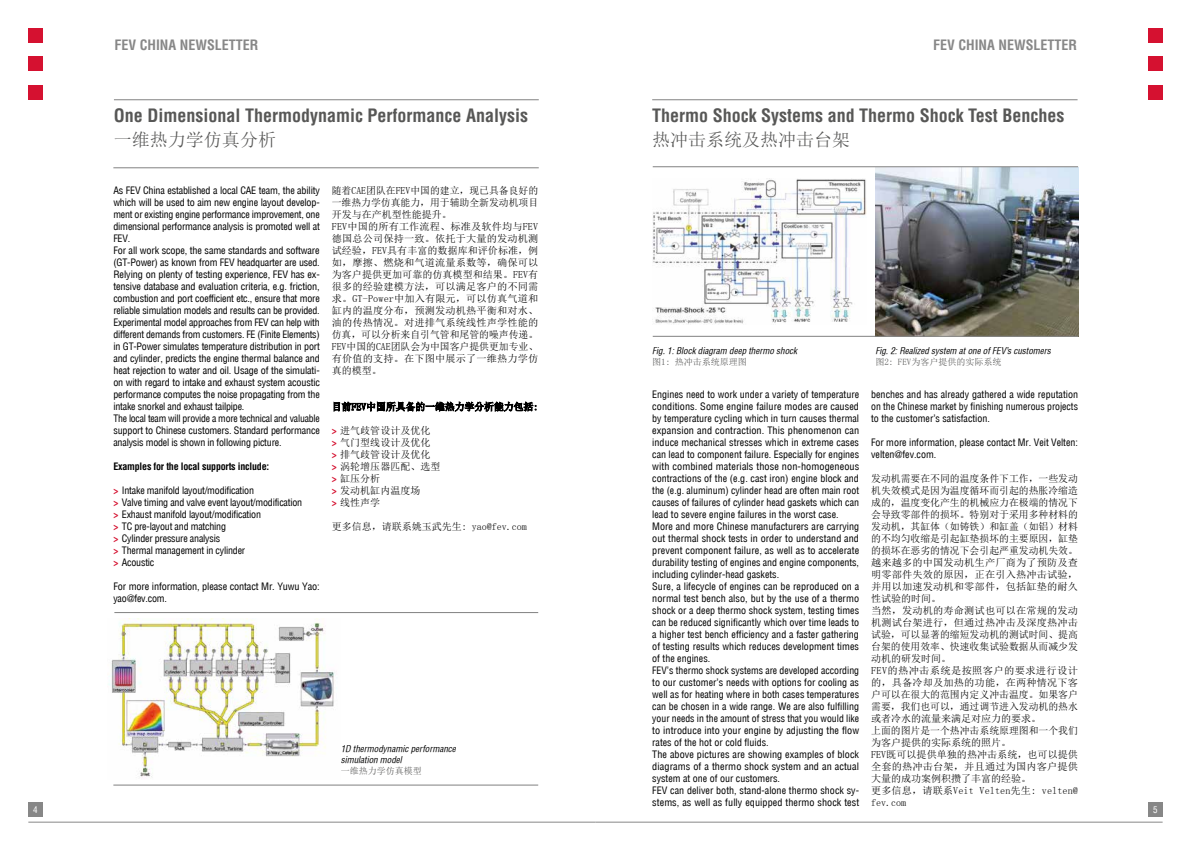
<style>
.page{position:relative;width:1191px;height:842px;background:#fff}
.page>*{position:absolute;margin:0;border:0;box-sizing:border-box;transform-origin:0 0}
.t1{font:700 condensed 18px "Helvetica LT Std";color:#575756}
.t2{font:18px "Sim Sun";color:#575756}
.t3{font:700 condensed 14px "Helvetica LT Std";color:#878787}
.t4{font:10px/12px "Helv Cond";color:#000}
.t5{font:10px/12px "Helv Cond";letter-spacing:-.02em;color:#000}
.t6{font:10px/12px "Sim Sun";color:#000}
.t7{font:700 condensed 10px "Helvetica LT Std";letter-spacing:-.02em;color:#000}
.t8{font:italic 9px/11px "Helv Cond";color:#000}
.t9{font:9px "Sim Sun";color:#575756}
.t10{font:9px "Helv Cond";color:#fff}
.s1{font-family:"Helvetica LT Std";font-weight:700;font-stretch:condensed;color:#d51130}
</style>
<div class="page">
<div style="left:28px;top:802px;width:15px;height:14px;background:#878787"></div>
<div style="left:1148px;top:802px;width:14px;height:14px;background:#878787"></div>
<hr style="left:28px;top:822px;width:567px;height:1px;background:#878787">
<hr style="left:595px;top:822px;width:567px;height:1px;background:#878787">
<div style="left:1148px;top:28px;width:14px;height:15px;background:#d51130"></div>
<div style="left:1148px;top:57px;width:14px;height:14px;background:#d51130"></div>
<div style="left:1148px;top:85px;width:14px;height:14px;background:#d51130"></div>
<div style="left:29px;top:28px;width:14px;height:15px;background:#d51130"></div>
<div style="left:29px;top:57px;width:14px;height:14px;background:#d51130"></div>
<div style="left:29px;top:85px;width:14px;height:14px;background:#d51130"></div>
<hr style="left:114px;top:99px;width:425px;height:1px;background:#878787">
<hr style="left:652px;top:99px;width:425px;height:1px;background:#878787">
<hr style="left:113px;top:167px;width:426px;height:1px;background:#878787">
<svg style="left:334px;top:401px;width:203px;height:11px"></svg>
<hr style="left:114px;top:612px;width:424px;height:1px;background:#878787">
<hr style="left:113px;top:784px;width:425px;height:2px;background:#878787">
<img style="left:108px;top:618px;width:227px;height:160px">
<img style="left:875px;top:167px;width:203px;height:169px">
<img style="left:652px;top:178px;width:214px;height:146px">
<hr style="left:652px;top:166px;width:426px;height:1px;background:#878787">
<hr style="left:652px;top:336px;width:426px;height:1px;background:#878787">
<h2 class="t3" style="left:114px;top:36px;width:145px">FEV CHINA NEWSLETTER</h2>
<h2 class="t3" style="left:933px;top:36px;width:145px">FEV CHINA NEWSLETTER</h2>
<h1 class="t1" style="left:114px;top:104px;width:415px">One Dimensional Thermodynamic Performance Analysis</h1>
<h1 class="t2" style="left:114px;top:131px;width:164px">一维热力学仿真分析</h1>
<h1 class="t1" style="left:652px;top:104px;width:414px">Thermo Shock Systems and Thermo Shock Test Benches</h1>
<h1 class="t2" style="left:652px;top:131px;width:199px">热冲击系统及热冲击台架</h1>
<p class="t6" style="left:332px;top:185px;width:208px">随着CAE团队在FEV中国的建立，现已具备良好的一维热力学仿真能力，用于辅助全新发动机项目开发与在产机型性能提升。<br>FEV中国的所有工作流程、标准及软件均与FEV德国总公司保持一致。依托于大量的发动机测试经验，FEV具有丰富的数据库和评价标准，例如，摩擦、燃烧和气道流量系数等，确保可以为客户提供更加可靠的仿真模型和结果。FEV有很多的经验建模方法，可以满足客户的不同需求。GT-Power中加入有限元，可以仿真气道和缸内的温度分布，预测发动机热平衡和对水、油的传热情况。对进排气系统线性声学性能的仿真，可以分析来自引气管和尾管的噪声传递。<br>FEV中国的CAE团队会为中国客户提供更加专业、有价值的支持。在下图中展示了一维热力学仿真的模型。</p>
<p class="t5" style="left:113px;top:184px;width:208px">As FEV China established a local CAE team, the ability which will be used to aim new engine layout develop&shy;ment or existing engine performance improvement, one dimensional performance analysis is promoted well at FEV.<br>For all work scope, the same standards and software (GT-Power) as known from FEV headquarter are used.<br>Relying on plenty of testing experience, FEV has ex&shy;tensive database and evaluation criteria, e.g. friction, combustion and port coefficient etc., ensure that more reliable simulation models and results can be provided.<br>Experimental model approaches from FEV can help with different demands from customers. FE (Finite Elements) in GT-Power simulates temperature distribution in port and cylinder, predicts the engine thermal balance and heat rejection to water and oil. Usage of the simulati&shy;on with regard to intake and exhaust system acoustic performance computes the noise propagating from the intake snorkel and exhaust tailpipe.<br>The local team will provide a more technical and valuable support to Chinese customers. Standard performance analysis model is shown in following picture.</p>
<p class="t7" style="left:113px;top:460px;width:157px">Examples for the local supports include:</p>
<p class="t5" style="left:113px;top:484px;width:190px"><span class="s1">&gt;</span> Intake manifold layout/modification<br><span class="s1">&gt;</span> Valve timing and valve event layout/modification <span class="s1">&gt;</span> Exhaust manifold layout/modification<br><span class="s1">&gt;</span> TC pre-layout and matching<br><span class="s1">&gt;</span> Cylinder pressure analysis<br><span class="s1">&gt;</span> Thermal management in cylinder<br><span class="s1">&gt;</span> Acoustic</p>
<p class="t4" style="left:113px;top:580px;width:208px">For more information, please contact Mr. Yuwu Yao: yao@fev.com.</p>
<p class="t8" style="left:875px;top:345px;width:177px">Fig. 2: Realized system at one of FEV’s customers</p>
<p class="t9" style="left:875px;top:358px;width:127px">图2: FEV为客户提供的实际系统</p>
<p class="t8" style="left:652px;top:345px;width:146px">Fig. 1: Block diagram deep thermo shock</p>
<p class="t9" style="left:652px;top:358px;width:96px">图1: 热冲击系统原理图</p>
<p class="t4" style="left:652px;top:388px;width:208px">Engines need to work under a variety of temperature conditions. Some engine failure modes are caused by temperature cycling which in turn causes thermal expansion and contraction. This phenomenon can induce mechanical stresses which in extreme cases can lead to component failure. Especially for engines with combined materials those non-homogeneous contractions of the (e.g. cast iron) engine block and the (e.g. aluminum) cylinder head are often main root causes of failures of cylinder head gaskets which can lead to severe engine failures in the worst case.<br>More and more Chinese manufacturers are carrying out thermal shock tests in order to understand and prevent component failure, as well as to accelerate durability testing of engines and engine components, including cylinder-head gaskets.<br>Sure, a lifecycle of engines can be reproduced on a normal test bench also, but by the use of a thermo shock or a deep thermo shock system, testing times can be reduced significantly which over time leads to a higher test bench efficiency and a faster gathering of testing results which reduces development times of the engines.<br>FEV’s thermo shock systems are developed according to our customer’s needs with options for cooling as well as for heating where in both cases temperatures can be chosen in a wide range. We are also fulfilling your needs in the amount of stress that you would like to introduce into your engine by adjusting the flow rates of the hot or cold fluids.<br>The above pictures are showing examples of block diagrams of a thermo shock system and an actual system at one of our customers.<br>FEV can deliver both, stand-alone thermo shock sy&shy;stems, as well as fully equipped thermo shock test</p>
<p class="t4" style="left:871px;top:388px;width:208px;text-align:justify">benches and has already gathered a wide reputation on the Chinese market by finishing numerous projects to the customer’s satisfaction.</p>
<p class="t6" style="left:332px;top:425px;width:110px"><span class="s1">&gt;</span> 进气歧管设计及优化<br><span class="s1">&gt;</span> 气门型线设计及优化<br><span class="s1">&gt;</span> 排气歧管设计及优化<br><span class="s1">&gt;</span> 涡轮增压器匹配、选型<span class="s1">&gt;</span> 缸压分析<br><span class="s1">&gt;</span> 发动机缸内温度场<br><span class="s1">&gt;</span> 线性声学</p>
<p class="t6" style="left:332px;top:521px;width:197px">更多信息，请联系姚玉武先生: yao@fev.com</p>
<p class="t4" style="left:871px;top:436px;width:208px">For more information, please contact Mr. Veit Velten: velten@fev.com.</p>
<p class="t6" style="left:871px;top:473px;width:208px">发动机需要在不同的温度条件下工作，一些发动机失效模式是因为温度循环而引起的热胀冷缩造成的，温度变化产生的机械应力在极端的情况下会导致零部件的损坏。特别对于采用多种材料的发动机，其缸体（如铸铁）和缸盖（如铝）材料的不均匀收缩是引起缸垫损坏的主要原因，缸垫的损坏在恶劣的情况下会引起严重发动机失效。越来越多的中国发动机生产厂商为了预防及查明零部件失效的原因，正在引入热冲击试验，并用以加速发动机和零部件，包括缸垫的耐久性试验的时间。<br>当然，发动机的寿命测试也可以在常规的发动机测试台架进行，但通过热冲击及深度热冲击试验，可以显著的缩短发动机的测试时间、提高台架的使用效率、快速收集试验数据从而减少发动机的研发时间。<br>FEV的热冲击系统是按照客户的要求进行设计的，具备冷却及加热的功能，在两种情况下客户可以在很大的范围内定义冲击温度。如果客户需要，我们也可以，通过调节进入发动机的热水或者冷水的流量来满足对应力的要求。<br>上面的图片是一个热冲击系统原理图和一个我们为客户提供的实际系统的照片。<br>FEV既可以提供单独的热冲击系统，也可以提供全套的热冲击台架，并且通过为国内客户提供大量的成功案例积攒了丰富的经验。<br>更多信息，请联系Veit Velten先生: velten@ fev.com</p>
<p class="t8" style="left:341px;top:743px;width:117px">1D thermodynamic performance simulation model</p>
<p class="t9" style="left:341px;top:766px;width:82px">一维热力学仿真模型</p>
<p class="t10" style="left:33px;top:804px;width:6px">4</p>
<p class="t10" style="left:1153px;top:804px;width:6px">5</p>
</div>
